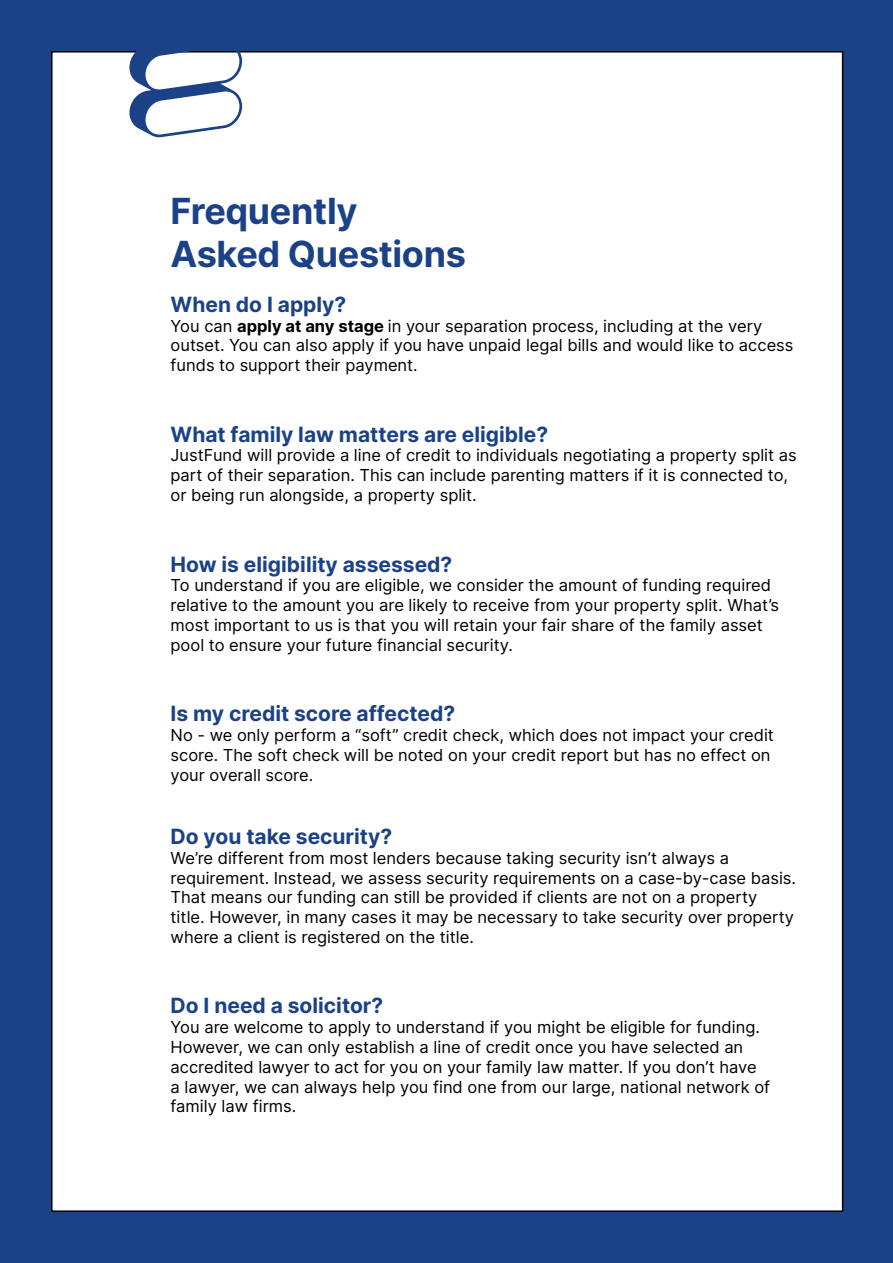
<style>
.page{position:relative;width:893px;height:1263px;background:#1b4287}
.page>*{position:absolute;margin:0;border:0;box-sizing:border-box;transform-origin:0 0}
.t1{font:700 36px/43.2px "Inter";letter-spacing:-.01em;color:#1b4287}
.t2{font:700 21px "Inter";color:#1b4287}
.t3{font:16.5px/19.8px "Inter";color:#000}
.s1{font-weight:700}
</style>
<div class="page">
<div style="left:52px;top:52px;width:791px;height:1159px;background:#fff"></div>
<svg style="left:129px;top:51px;width:113px;height:86px"></svg>
<h1 class="t1" style="left:171px;top:189px;width:297px">Frequently<br>Asked Questions</h1>
<p class="t2" style="left:171px;top:289px;width:177px">When do I apply?</p>
<p class="t3" style="left:171px;top:315px;width:624px">You can <span class="s1">apply at any stage</span> in your separation process, including at the very outset. You can also apply if you have unpaid legal bills and would like to access funds to support their payment.</p>
<p class="t2" style="left:171px;top:419px;width:379px">What family law matters are eligible?</p>
<p class="t3" style="left:171px;top:445px;width:628px">JustFund will provide a line of credit to individuals negotiating a property split as part of their separation. This can include parenting matters if it is connected to, or being run alongside, a property split.</p>
<p class="t2" style="left:171px;top:549px;width:283px">How is eligibility assessed?</p>
<p class="t3" style="left:171px;top:575px;width:610px">To understand if you are eligible, we consider the amount of funding required relative to the amount you are likely to receive from your property split. What’s most important to us is that you will retain your fair share of the family asset pool to ensure your future financial security.</p>
<p class="t2" style="left:171px;top:698px;width:286px">Is my credit score affected?</p>
<p class="t3" style="left:171px;top:725px;width:605px">No - we only perform a “soft” credit check, which does not impact your credit score. The soft check will be noted on your credit report but has no effect on your overall score.</p>
<p class="t2" style="left:171px;top:821px;width:223px">Do you take security?</p>
<p class="t3" style="left:171px;top:847px;width:627px">We’re different from most lenders because taking security isn’t always a requirement. Instead, we assess security requirements on a case-by-case basis.<br>That means our funding can still be provided if clients are not on a property<br>title. However, in many cases it may be necessary to take security over property where a client is registered on the title.</p>
<p class="t2" style="left:171px;top:990px;width:214px">Do I need a solicitor?</p>
<p class="t3" style="left:171px;top:1017px;width:601px">You are welcome to apply to understand if you might be eligible for funding.<br>However, we can only establish a line of credit once you have selected an accredited lawyer to act for you on your family law matter. If you don’t have<br>a lawyer, we can always help you find one from our large, national network of family law firms.</p>
</div>
